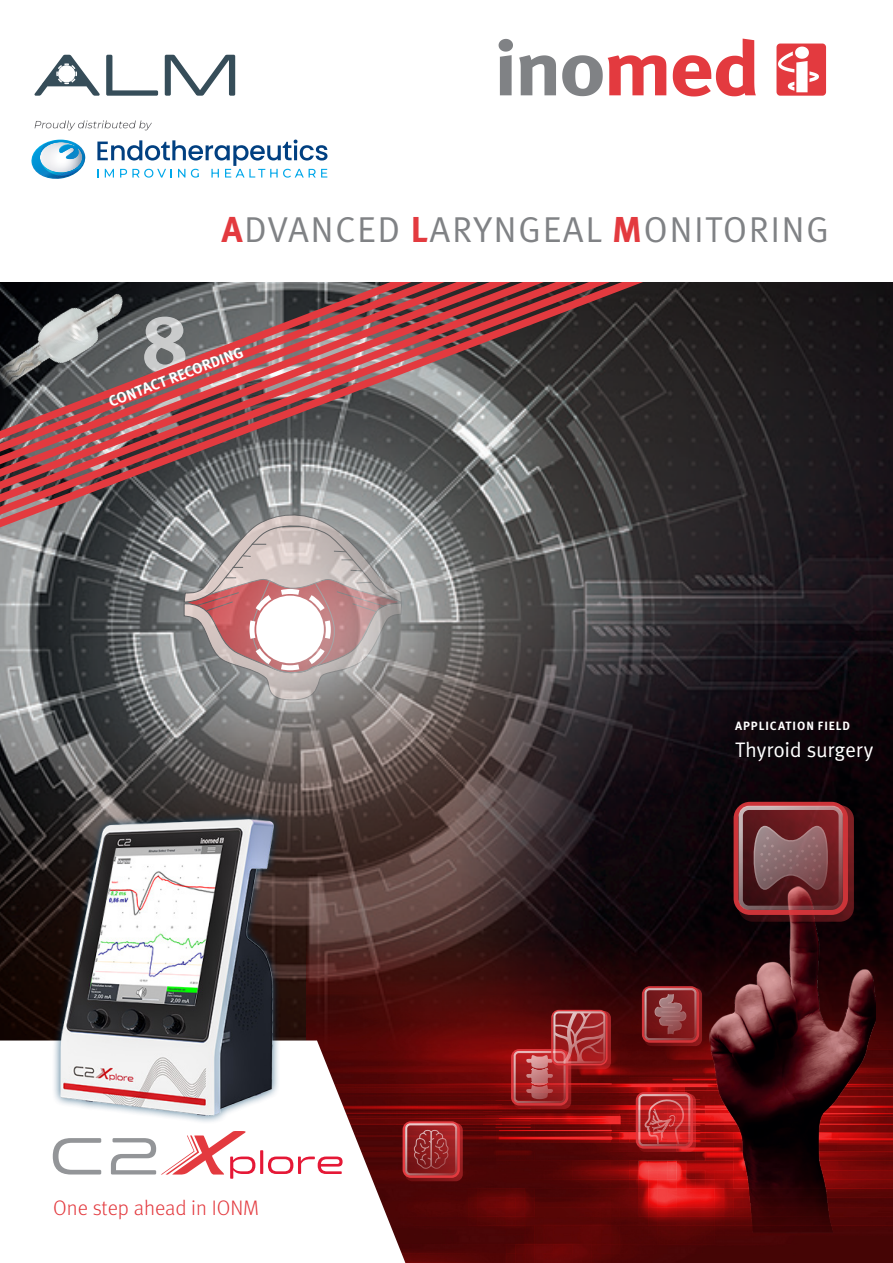
<style>
.page{position:relative;width:893px;height:1263px;background:#fff}
.page>*{position:absolute;margin:0;border:0;box-sizing:border-box;transform-origin:0 0}
.t1{font:700 80.25px "Meta Pro";color:#fff}
.t2{font:36px "Meta Pro Norm";letter-spacing:.04em;color:#808285}
.t3{font:300 21px "Meta Pro";color:#e33a3f}
.t4{font:21px "Meta Pro Norm";letter-spacing:-.01em;color:#fff}
.t5{font:700 15.15px "Meta Pro";color:#fff}
.t6{font:700 12px "Meta Pro";letter-spacing:.08em;color:#fff}
.s1{font-family:"Meta Pro";font-weight:700;color:#e33a3f}
</style>
<div class="page">
<img style="left:0;top:283px;width:893px;height:757px">
<img style="left:307px;top:929px;width:586px;height:334px">
<svg style="left:405px;top:1123px;width:58px;height:58px"></svg>
<div style="left:403px;top:1121px;width:57px;height:57px;border:2px solid #e33a3f;border-radius:7px"></div>
<div style="left:405px;top:1123px;width:52px;height:52px;border:2px solid #fff;border-radius:4px"></div>
<svg style="left:414px;top:1129px;width:35px;height:40px"></svg>
<svg style="left:514px;top:1051px;width:57px;height:58px"></svg>
<div style="left:511px;top:1049px;width:57px;height:56px;border:2px solid #e33a3f;border-radius:7px"></div>
<img style="left:700px;top:879px;width:175px;height:384px">
<svg style="left:553px;top:1011px;width:58px;height:58px"></svg>
<div style="left:551px;top:1010px;width:56px;height:55px;border:2px solid #e33a3f;border-radius:7px"></div>
<div style="left:553px;top:1011px;width:52px;height:52px;border:2px solid #fff;border-radius:4px"></div>
<svg style="left:514px;top:1013px;width:91px;height:90px;background:#9d2f31"></svg>
<svg style="left:638px;top:1094px;width:58px;height:58px"></svg>
<div style="left:636px;top:1092px;width:57px;height:57px;border:2px solid #e33a3f;border-radius:7px"></div>
<div style="left:638px;top:1094px;width:52px;height:52px;border:2px solid #fff;border-radius:4px"></div>
<svg style="left:643px;top:1098px;width:42px;height:48px;background:#c63537"></svg>
<div style="left:644px;top:988px;width:58px;height:58px;background:linear-gradient(to right,#641113,#901b1e);border-radius:7px"></div>
<div style="left:642px;top:986px;width:57px;height:57px;border:2px solid #e33a3f;border-radius:7px"></div>
<div style="left:644px;top:988px;width:52px;height:52px;border:2px solid #fff;border-radius:4px"></div>
<svg style="left:654px;top:994px;width:33px;height:41px"></svg>
<svg style="left:739px;top:805px;width:115px;height:117px;background:#60191d"></svg>
<div style="left:734px;top:802px;width:114px;height:113px;border:5px solid #e33a3f;border-radius:14px"></div>
<svg style="left:749px;top:825px;width:80px;height:66px;background:#7d5053"></svg>
<div style="left:739px;top:806px;width:104px;height:104px;border:4px solid #fff;border-radius:8px"></div>
<svg style="left:776px;top:44px;width:50px;height:52px"></svg>
<svg style="left:499px;top:39px;width:14px;height:56px"></svg>
<svg style="left:519px;top:55px;width:37px;height:40px"></svg>
<svg style="left:562px;top:55px;width:104px;height:41px"></svg>
<svg style="left:673px;top:39px;width:83px;height:57px"></svg>
<svg style="left:106px;top:55px;width:52px;height:41px"></svg>
<svg style="left:165px;top:55px;width:70px;height:41px"></svg>
<svg style="left:34px;top:55px;width:66px;height:41px"></svg>
<div style="left:58px;top:65px;width:17px;height:17px;background:#fff;border-radius:50%"></div>
<svg style="left:183px;top:557px;width:219px;height:144px;background:#b09999"></svg>
<div style="left:256px;top:596px;width:68px;height:67px;background:#fff;border-radius:50%"></div>
<svg style="left:0;top:1040px;width:405px;height:223px"></svg>
<svg style="left:53px;top:1138px;width:48px;height:36px"></svg>
<hr style="left:260px;top:1150px;width:3px;height:24px;background:#e51836">
<svg style="left:268px;top:1156px;width:75px;height:18px"></svg>
<svg style="left:111px;top:1131px;width:144px;height:48px"></svg>
<img style="left:0;top:282px;width:142px;height:1px">
<img style="left:40px;top:811px;width:267px;height:315px">
<svg style="left:0;top:283px;width:852px;height:274px;background:#5c5a5b"></svg>
<svg style="left:0;top:283px;width:845px;height:265px;background:#5c5a5b"></svg>
<svg style="left:0;top:283px;width:838px;height:255px;background:#5c5b5c"></svg>
<svg style="left:0;top:283px;width:831px;height:245px;background:#5b5859"></svg>
<svg style="left:0;top:283px;width:824px;height:235px;background:#5c5758"></svg>
<svg style="left:0;top:283px;width:817px;height:225px;background:#5e5658"></svg>
<svg style="left:0;top:283px;width:810px;height:215px;background:#5a5051"></svg>
<svg style="left:0;top:283px;width:803px;height:205px;background:#69494a"></svg>
<svg style="left:35px;top:120px;width:117px;height:10px"></svg>
<svg style="left:31px;top:139px;width:55px;height:40px"></svg>
<svg style="left:97px;top:140px;width:230px;height:38px"></svg>
<p class="t2" style="left:221px;top:202px;width:609px"><span class="s1">A</span>DVANCED <span class="s1">L</span>ARYNGEAL <span class="s1">M</span>ONITORING</p>
<h1 class="t1" style="left:141px;top:280px;width:50px">8</h1>
<p class="t5" style="left:105px;top:391px;width:144px;rotate:-21deg">CONTACT RECORDING</p>
<p class="t3" style="left:53px;top:1192px;width:207px">One step ahead in IONM</p>
<p class="t6" style="left:735px;top:716px;width:117px">APPLICATION FIELD</p>
<p class="t4" style="left:735px;top:734px;width:140px">Thyroid surgery</p>
</div>
